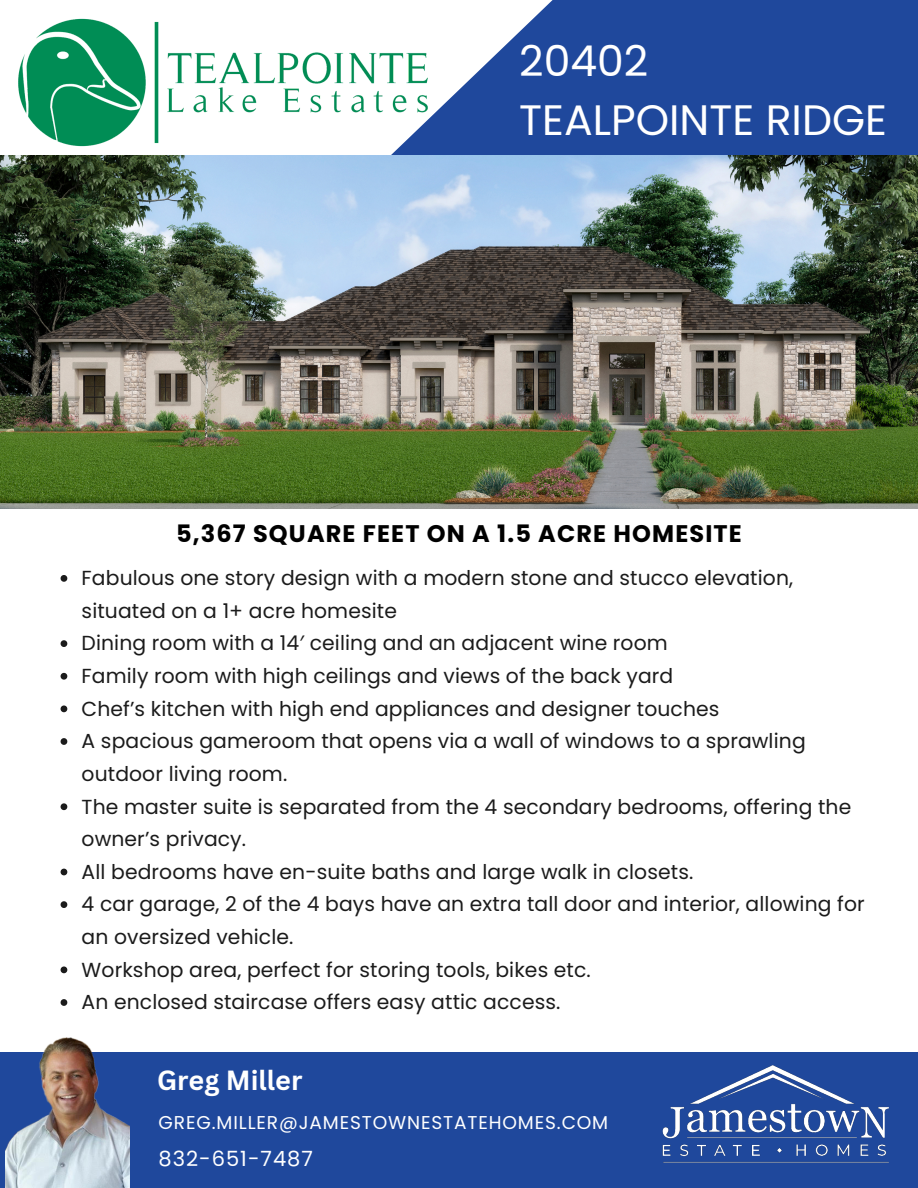
<style>
.page{position:relative;width:918px;height:1188px;background:#fff}
.page>*{position:absolute;margin:0;border:0;box-sizing:border-box;transform-origin:0 0}
.t1{font:42.6px "Poppins";color:#fff}
.t2{font:700 27px "Canva Sans";color:#fff}
.t3{font:700 24px "Poppins";letter-spacing:.045em;color:#000}
.t4{font:21px "Poppins";letter-spacing:.045em;color:#fff}
.t5{font:20.25px/32.7px "Poppins";letter-spacing:.005em;color:#1b1b1b}
.t6{font:18.6px "Poppins";letter-spacing:.045em;color:#fff}
.s1{font-family:"Noto Sans"}
</style>
<div class="page">
<svg style="left:447px;top:0;width:136px;height:156px;fill:#1f489c"></svg>
<div style="left:583px;top:0;width:335px;height:211px;background:#1f489c"></div>
<div style="left:0;top:1053px;width:918px;height:135px;background:#1f489c"></div>
<img style="left:6px;top:1037px;width:124px;height:151px">
<img style="left:0;top:156px;width:918px;height:353px">
<img style="left:662px;top:1065px;width:227px;height:98px">
<img style="left:0;top:18px;width:447px;height:139px">
<svg style="left:61px;top:575px;width:6px;height:7px"></svg>
<svg style="left:61px;top:640px;width:6px;height:7px"></svg>
<svg style="left:61px;top:673px;width:6px;height:7px"></svg>
<svg style="left:61px;top:706px;width:6px;height:6px"></svg>
<svg style="left:61px;top:738px;width:6px;height:7px"></svg>
<svg style="left:61px;top:803px;width:6px;height:7px"></svg>
<svg style="left:61px;top:869px;width:6px;height:6px"></svg>
<svg style="left:61px;top:901px;width:6px;height:7px"></svg>
<svg style="left:61px;top:967px;width:6px;height:6px"></svg>
<svg style="left:61px;top:999px;width:6px;height:7px"></svg>
<p class="t1" style="left:519px;top:31px;width:131px">20402</p>
<p class="t1" style="left:519px;top:90px;width:369px">TEALPOINTE RIDGE</p>
<p class="t3" style="left:176px;top:517px;width:567px">5,367 SQUARE FEET ON A 1.5 ACRE HOMESITE</p>
<p class="t5" style="left:82px;top:562px;width:713px">Fabulous one story design with a modern stone and stucco elevation, situated on a 1+ acre homesite</p>
<p class="t5" style="left:82px;top:627px;width:588px">Dining room with a 14<span class="s1">′</span> ceiling and an adjacent wine room</p>
<p class="t5" style="left:82px;top:660px;width:593px">Family room with high ceilings and views of the back yard</p>
<p class="t5" style="left:82px;top:692px;width:639px">Chef’s kitchen with high end appliances and designer touches</p>
<p class="t5" style="left:82px;top:725px;width:726px">A spacious gameroom that opens via a wall of windows to a sprawling outdoor living room.</p>
<p class="t5" style="left:82px;top:790px;width:771px">The master suite is separated from the 4 secondary bedrooms, offering the owner’s privacy.</p>
<p class="t5" style="left:82px;top:855px;width:613px">All bedrooms have en-suite baths and large walk in closets.</p>
<p class="t5" style="left:82px;top:888px;width:785px">4 car garage, 2 of the 4 bays have an extra tall door and interior, allowing for an oversized vehicle.</p>
<p class="t5" style="left:82px;top:953px;width:511px">Workshop area, perfect for storing tools, bikes etc.</p>
<p class="t5" style="left:82px;top:986px;width:480px">An enclosed staircase offers easy attic access.</p>
<p class="t2" style="left:157px;top:1061px;width:147px">Greg Miller</p>
<p class="t6" style="left:159px;top:1109px;width:451px">GREG.MILLER@JAMESTOWNESTATEHOMES.COM</p>
<p class="t4" style="left:159px;top:1144px;width:156px">832-651-7487</p>
</div>
